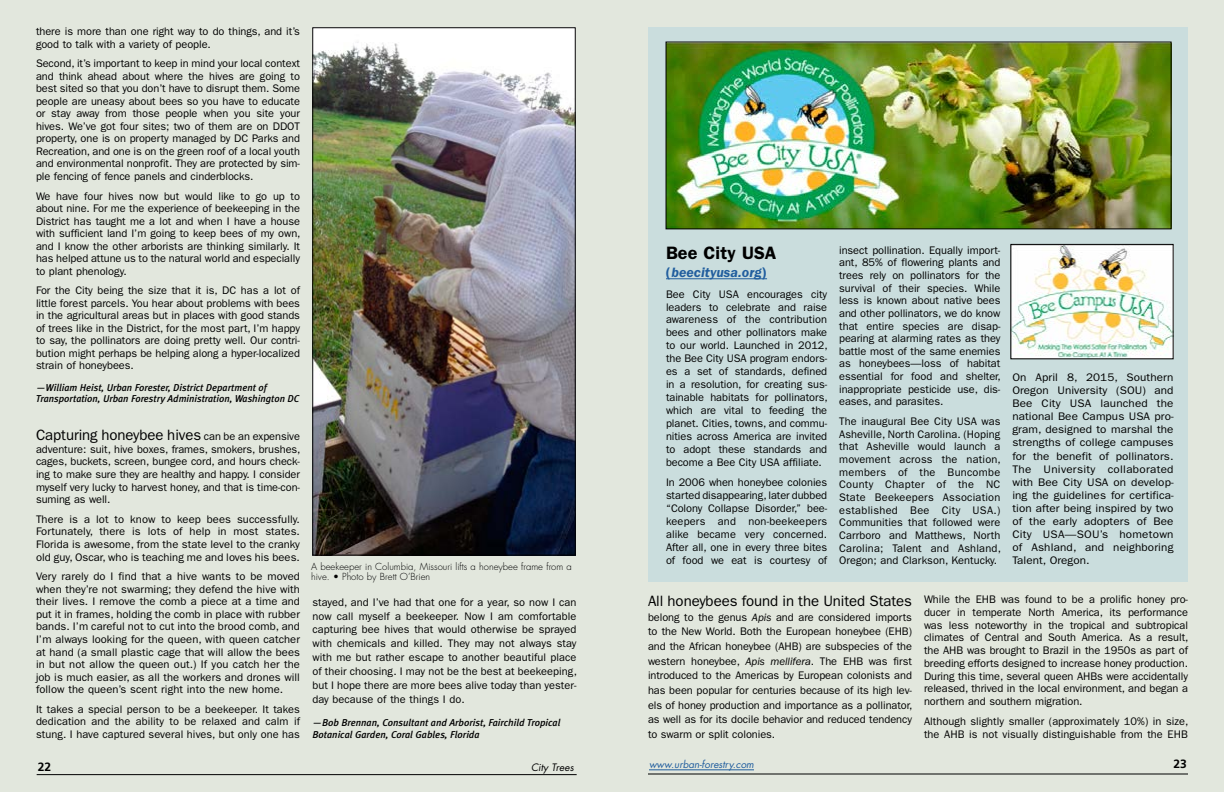
<style>
.page{position:relative;width:1224px;height:792px;background:#fff}
.page>*{position:absolute;margin:0;border:0;box-sizing:border-box;transform-origin:0 0}
.t1{font:600 18px "Franklin Gothic";letter-spacing:.005em;color:#000}
.t2{font:15px "Franklin Gothic";letter-spacing:-.005em;color:#000}
.t3{font:italic 600 14px "Franklin Gothic";letter-spacing:.005em;color:#215e9e}
.t4{font:700 12px "Frutiger";color:#000}
.t5{font:11px/12.6px "Franklin Gothic";letter-spacing:-.005em;color:#000;text-align:justify}
.t6{font:11px/13.1px "Franklin Gothic";letter-spacing:-.005em;color:#000;text-align:justify;scale:1.06 1}
.t7{font:italic 500 10px/11px "Meta Plus";color:#000}
.t8{font:italic 10px "Futura";color:#215e9e}
.t9{font:italic 10px "Futura";color:#000}
.t10{font:300 9.5px/10.5px "Futura";color:#000}
.s1{font-size:11px}
.s2{font-style:normal}
.s3{font-style:italic}
</style>
<div class="page">
<div style="left:0;top:0;width:612px;height:792px;background:#e2e7dd"></div>
<div style="left:612px;top:0;width:612px;height:792px;background:#e2e7dd"></div>
<hr style="left:37px;top:774px;width:540px;height:1px;background:#000">
<hr style="left:648px;top:774px;width:540px;height:1px;background:#000">
<hr style="left:649px;top:769px;width:105px;height:1px;background:#215e9e">
<div style="left:648px;top:27px;width:540px;height:555px;background:#cadddd"></div>
<hr style="left:666px;top:278px;width:101px;height:1px;background:#215e9e">
<img style="left:1012px;top:246px;width:160px;height:111px">
<img style="left:668px;top:44px;width:502px;height:183px">
<div style="left:666px;top:42px;width:506px;height:187px;border:1px solid #000"></div>
<img style="left:314px;top:29px;width:260px;height:525px">
<div style="left:312px;top:27px;width:264px;height:529px;border:1px solid #000"></div>
<p class="t5" style="left:36px;top:25px;width:266px">there is more than one right way to do things, and it’s good to talk with a variety of people.</p>
<p class="t5" style="left:36px;top:58px;width:266px">Second, it’s important to keep in mind your local context and think ahead about where the hives are going to best sited so that you don’t have to disrupt them. Some people are uneasy about bees so you have to educate or stay away from those people when you site your hives. We’ve got four sites; two of them are on DDOT property, one is on property managed by DC Parks and Recreation, and one is on the green roof of a local youth and environmental nonprofit. They are protected by sim&shy;ple fencing of fence panels and cinderblocks.</p>
<p class="t5" style="left:36px;top:190px;width:266px">We have four hives now but would like to go up to about nine. For me the experience of beekeeping in the District has taught me a lot and when I have a house with sufficient land I’m going to keep bees of my own, and I know the other arborists are thinking similarly. It has helped attune us to the natural world and especially to plant phenology.</p>
<p class="t5" style="left:36px;top:284px;width:266px">For the City being the size that it is, DC has a lot of little forest parcels. You hear about problems with bees in the agricultural areas but in places with good stands of trees like in the District, for the most part, I’m happy to say, the pollinators are doing pretty well. Our contri&shy;bution might perhaps be helping along a hyper-localized strain of honeybees.</p>
<p class="t7" style="left:36px;top:382px;width:265px">—William Heist, Urban Forester, District Department of<br>Transportation, Urban Forestry Administration, Washington DC</p>
<h2 class="t2" style="left:36px;top:427px;width:265px">Capturing honeybee hives <span class="s1">can be an expensive</span></h2>
<p class="t5" style="left:36px;top:443px;width:266px">adventure: suit, hive boxes, frames, smokers, brushes, cages, buckets, screen, bungee cord, and hours check&shy;ing to make sure they are healthy and happy. I consider myself very lucky to harvest honey, and that is time-con&shy;suming as well.</p>
<p class="t5" style="left:36px;top:513px;width:266px">There is a lot to know to keep bees successfully.<br>Fortunately, there is lots of help in most states.<br>Florida is awesome, from the state level to the cranky old guy, Oscar, who is teaching me and loves his bees.</p>
<p class="t5" style="left:36px;top:570px;width:266px">Very rarely do I find that a hive wants to be moved when they’re not swarming; they defend the hive with their lives. I remove the comb a piece at a time and put it in frames, holding the comb in place with rubber bands. I’m careful not to cut into the brood comb, and I’m always looking for the queen, with queen catcher at hand (a small plastic cage that will allow the bees in but not allow the queen out.) If you catch her the job is much easier, as all the workers and drones will follow the queen’s scent right into the new home.</p>
<p class="t5" style="left:36px;top:703px;width:266px">It takes a special person to be a beekeeper. It takes dedication and the ability to be relaxed and calm if stung. I have captured several hives, but only one has</p>
<p class="t10" style="left:311px;top:561px;width:262px">A beekeeper in Columbia, Missouri lifts a honeybee frame from a hive. • Photo by Brett O’Brien</p>
<p class="t5" style="left:312px;top:595px;width:266px;line-height:13.8px">stayed, and I’ve had that one for a year, so now I can now call myself a beekeeper. Now I am comfortable capturing bee hives that would otherwise be sprayed with chemicals and killed. They may not always stay with me but rather escape to another beautiful place of their choosing. I may not be the best at beekeeping, but I hope there are more bees alive today than yester&shy;day because of the things I do.</p>
<p class="t7" style="left:312px;top:716px;width:250px;line-height:12.3px">—Bob Brennan, Consultant and Arborist, Fairchild Tropical<br>Botanical Garden, Coral Gables, Florida</p>
<h1 class="t1" style="left:666px;top:242px;width:112px">Bee City USA</h1>
<p class="t3" style="left:666px;top:265px;width:103px"><span class="s2">(</span>beecityusa.org<span class="s2">)</span></p>
<p class="t5" style="left:666px;top:287px;width:163px;line-height:13px">Bee City USA encourages city leaders to celebrate and raise awareness of the contribution bees and other pollinators make to our world. Launched in 2012, the Bee City USA program endors&shy;es a set of standards, defined in a resolution, for creating sus&shy;tainable habitats for pollinators, which are vital to feeding the planet. Cities, towns, and commu&shy;nities across America are invited to adopt these standards and become a Bee City USA affiliate.</p>
<p class="t5" style="left:666px;top:476px;width:163px;line-height:13px">In 2006 when honeybee colonies started disappearing, later dubbed “Colony Collapse Disorder,” bee&shy;keepers and non-beekeepers alike became very concerned.<br>After all, one in every three bites of food we eat is courtesy of</p>
<p class="t5" style="left:839px;top:244px;width:163px">insect pollination. Equally import&shy;ant, 85% of flowering plants and trees rely on pollinators for the survival of their species. While less is known about native bees and other pollinators, we do know that entire species are disap&shy;pearing at alarming rates as they battle most of the same enemies as honeybees—loss of habitat essential for food and shelter, inappropriate pesticide use, dis&shy;eases, and parasites.</p>
<p class="t5" style="left:839px;top:415px;width:163px">The inaugural Bee City USA was Asheville, North Carolina. (Hoping that Asheville would launch a movement across the nation, members of the Buncombe County Chapter of the NC State Beekeepers Association established Bee City USA.)<br>Communities that followed were Carrboro and Matthews, North Carolina; Talent and Ashland, Oregon; and Clarkson, Kentucky.</p>
<p class="t6" style="left:1012px;top:371px;width:154px">On April 8, 2015, Southern Oregon University (SOU) and Bee City USA launched the national Bee Campus USA pro&shy;gram, designed to marshal the strengths of college campuses for the benefit of pollinators.<br>The University collaborated with Bee City USA on develop&shy;ing the guidelines for certifica&shy;tion after being inspired by two of the early adopters of Bee City USA—SOU’s hometown of Ashland, and neighboring Talent, Oregon.</p>
<h2 class="t2" style="left:648px;top:592px;width:265px">All honeybees found in the United States</h2>
<p class="t5" style="left:648px;top:610px;width:266px;line-height:14.7px">belong to the genus <span class="s3">Apis</span> and are considered imports to the New World. Both the European honeybee (EHB) and the African honeybee (AHB) are subspecies of the western honeybee, <span class="s3">Apis mellifera</span>. The EHB was first introduced to the Americas by European colonists and has been popular for centuries because of its high lev&shy;els of honey production and importance as a pollinator, as well as for its docile behavior and reduced tendency to swarm or split colonies.</p>
<p class="t5" style="left:924px;top:593px;width:266px">While the EHB was found to be a prolific honey pro&shy;ducer in temperate North America, its performance was less noteworthy in the tropical and subtropical climates of Central and South America. As a result, the AHB was brought to Brazil in the 1950s as part of breeding efforts designed to increase honey production.<br>During this time, several queen AHBs were accidentally released, thrived in the local environment, and began a northern and southern migration.</p>
<p class="t5" style="left:924px;top:715px;width:266px">Although slightly smaller (approximately 10%) in size, the AHB is not visually distinguishable from the EHB</p>
<p class="t4" style="left:38px;top:760px;width:15px">22</p>
<p class="t9" style="left:531px;top:760px;width:44px">City Trees</p>
<p class="t8" style="left:649px;top:758px;width:107px">www.urban-forestry.com</p>
<p class="t4" style="left:1174px;top:757px;width:15px">23</p>
</div>
